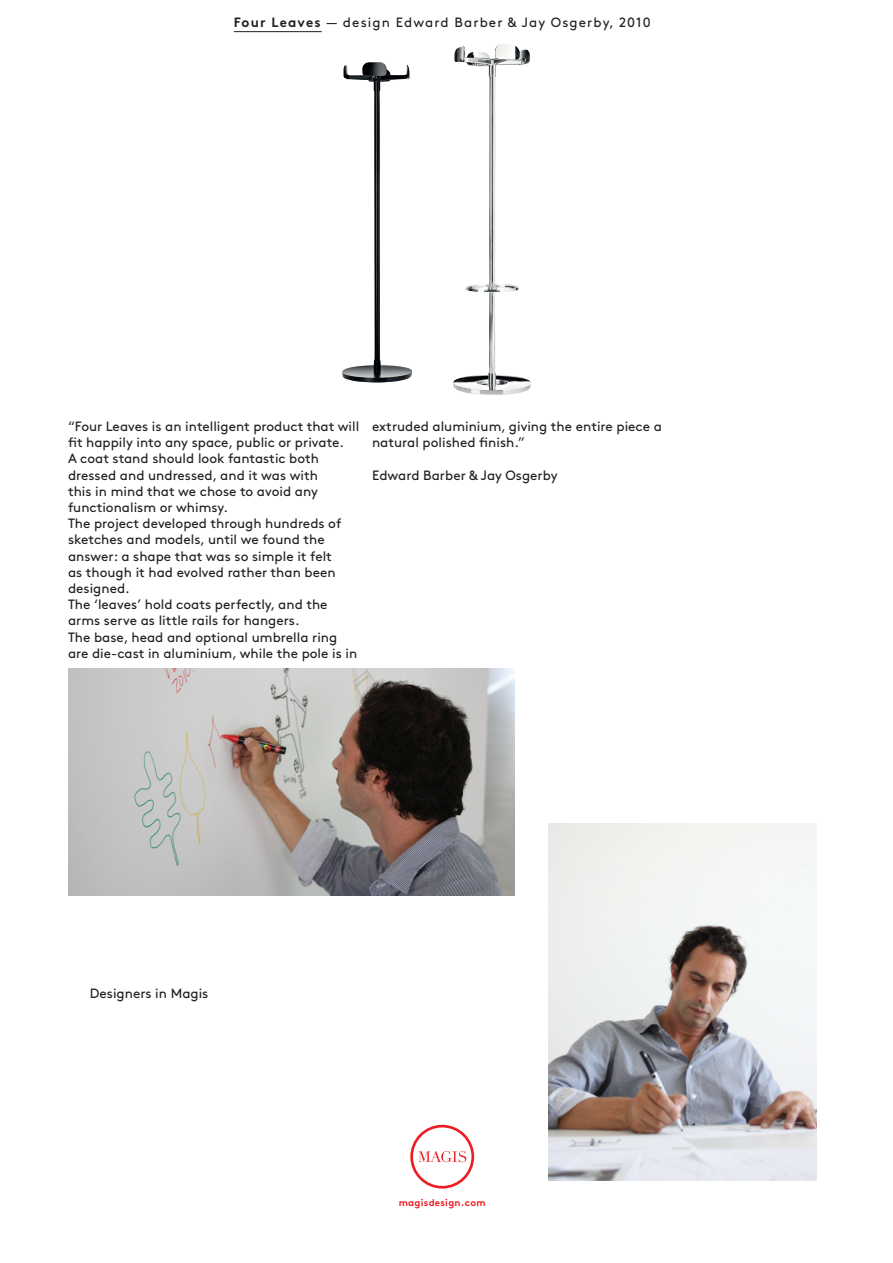
<style>
.page{position:relative;width:893px;height:1263px;background:#fff}
.page>*{position:absolute;margin:0;border:0;box-sizing:border-box;transform-origin:0 0}
.t1{font:13.5px/16.2px "Brown";color:#231f20}
.t2{font:13.5px "Brown";letter-spacing:.08em;color:#231f20}
.t3{font:700 9.75px "Brown";letter-spacing:.03em;color:#ee1d23}
.s1{font-weight:700}
</style>
<div class="page">
<svg style="left:410px;top:1125px;width:64px;height:63px"></svg>
<hr style="left:234px;top:31px;width:88px;height:1px;background:#231f20">
<img style="left:68px;top:669px;width:446px;height:227px">
<img style="left:453px;top:44px;width:78px;height:351px">
<img style="left:549px;top:823px;width:267px;height:358px">
<img style="left:342px;top:62px;width:70px;height:321px">
<p class="t2" style="left:234px;top:12px;width:418px"><span class="s1">Four Leaves</span> — design Edward Barber &amp; Jay Osgerby, 2010</p>
<p class="t1" style="left:68px;top:417px;width:293px">“Four Leaves is an intelligent product that will fit happily into any space, public or private.<br>A coat stand should look fantastic both dressed and undressed, and it was with<br>this in mind that we chose to avoid any functionalism or whimsy.<br>The project developed through hundreds of sketches and models, until we found the answer: a shape that was so simple it felt<br>as though it had evolved rather than been designed.<br>The ‘leaves’ hold coats perfectly, and the arms serve as little rails for hangers.<br>The base, head and optional umbrella ring are die-cast in aluminium, while the pole is in</p>
<p class="t1" style="left:372px;top:417px;width:291px">extruded aluminium, giving the entire piece a natural polished finish.”</p>
<p class="t1" style="left:372px;top:466px;width:187px">Edward Barber &amp; Jay Osgerby</p>
<p class="t1" style="left:90px;top:984px;width:120px">Designers in Magis</p>
<p class="t3" style="left:399px;top:1195px;width:88px">magisdesign.com</p>
</div>
